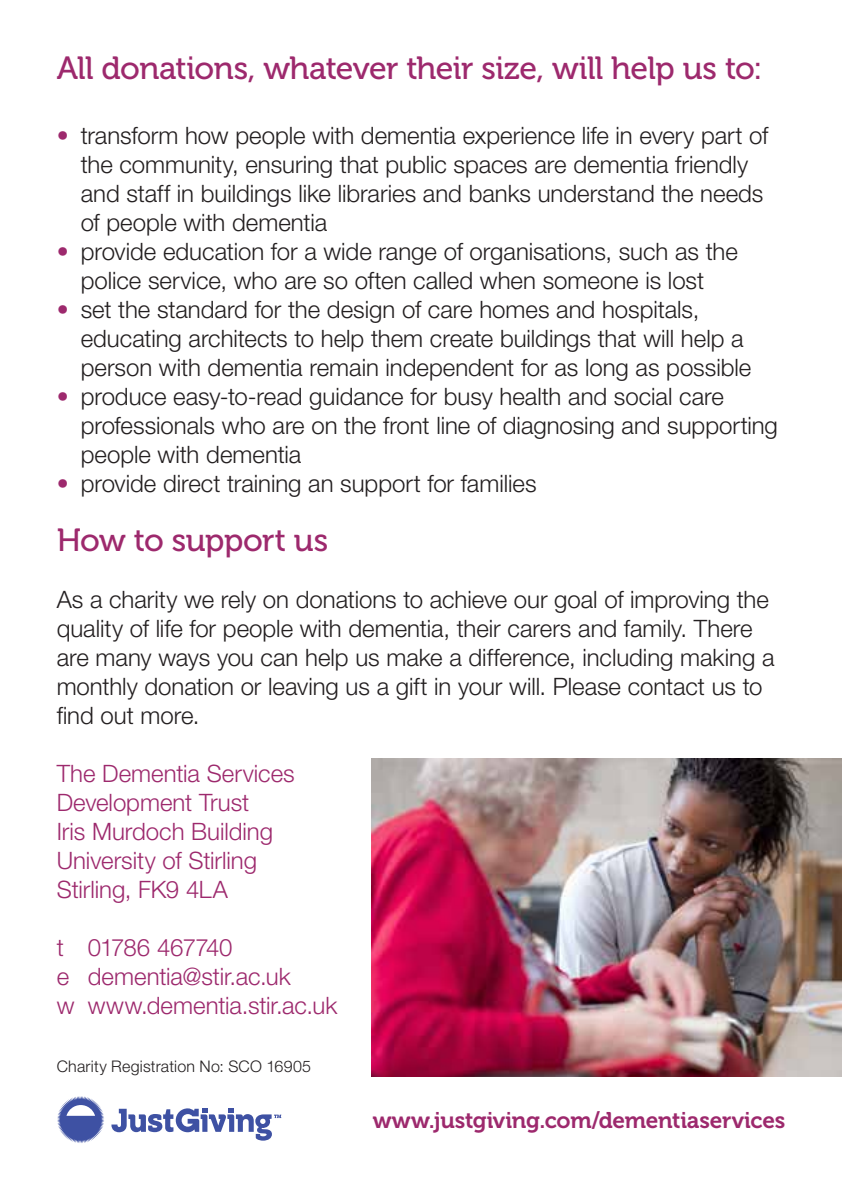
<style>
.page{position:relative;width:842px;height:1191px;background:#fff}
.page>*{position:absolute;margin:0;border:0;box-sizing:border-box;transform-origin:0 0}
.t1{font:32px "Museo 500";letter-spacing:-.02em;color:#9d296d}
.t2{font:300 24px/29px "Helvetica Neue LT Std";color:#231f20}
.t3{font:300 24px/29px "Helvetica Neue LT Std";color:#9d296d}
.t4{font:22.6px "Museo 700";letter-spacing:-.01em;color:#9d296d}
.t5{font:300 16px "Helvetica Neue LT Std";letter-spacing:.015em;color:#231f20}
.s1{font-weight:400;color:#9d296d}
</style>
<div class="page">
<img style="left:371px;top:758px;width:471px;height:318px">
<svg style="left:111px;top:1108px;width:170px;height:32px"></svg>
<svg style="left:57px;top:1096px;width:47px;height:47px"></svg>
<h1 class="t1" style="left:57px;top:51px;width:707px">All donations, whatever their size, will help us to:</h1>
<p class="t2" style="left:81px;top:120px;width:689px;text-indent:-24px"><span class="s1">•</span> transform how people with dementia experience life in every part of the community, ensuring that public spaces are dementia friendly and staff in buildings like libraries and banks understand the needs of people with dementia</p>
<p class="t2" style="left:57px;top:236px;width:683px;text-align:center"><span class="s1">•</span> provide education for a wide range of organisations, such as the police service, who are so often called when someone is lost</p>
<p class="t2" style="left:81px;top:294px;width:672px;text-indent:-24px"><span class="s1">•</span> set the standard for the design of care homes and hospitals, educating architects to help them create buildings that will help a person with dementia remain independent for as long as possible</p>
<p class="t2" style="left:81px;top:381px;width:699px;text-indent:-24px"><span class="s1">•</span> produce easy-to-read guidance for busy health and social care professionals who are on the front line of diagnosing and supporting people with dementia</p>
<p class="t2" style="left:57px;top:468px;width:481px"><span class="s1">•</span> provide direct training an support for families</p>
<h1 class="t1" style="left:57px;top:522px;width:273px">How to support us</h1>
<p class="t2" style="left:57px;top:584px;width:719px">As a charity we rely on donations to achieve our goal of improving the quality of life for people with dementia, their carers and family. There are many ways you can help us make a difference, including making a monthly donation or leaving us a gift in your will. Please contact us to find out more.</p>
<p class="t3" style="left:57px;top:758px;width:240px">The Dementia Services<br>Development Trust<br>Iris Murdoch Building<br>University of Stirling<br>Stirling, FK9 4LA</p>
<p class="t3" style="left:57px;top:932px;width:282px">t 01786 467740<br>e dementia@stir.ac.uk<br>w www.dementia.stir.ac.uk</p>
<p class="t5" style="left:57px;top:1056px;width:256px">Charity Registration No: SCO 16905</p>
<p class="t4" style="left:373px;top:1107px;width:414px">www.justgiving.com/dementiaservices</p>
</div>
